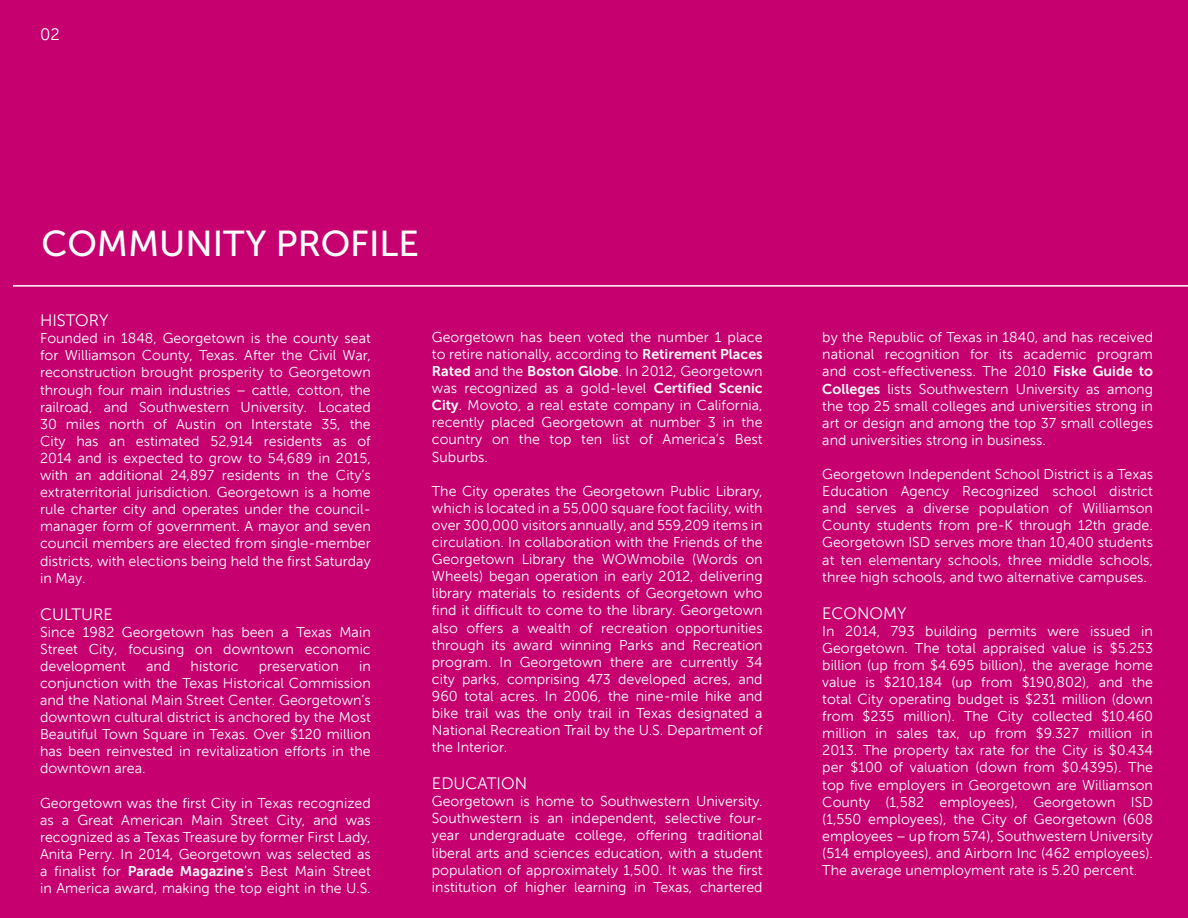
<style>
.page{position:relative;width:1188px;height:918px;background:#c6006f}
.page>*{position:absolute;margin:0;border:0;box-sizing:border-box;transform-origin:0 0}
.t1{font:36px "Museo Sans 500";color:#fff}
.t2{font:16.5px "Museo Sans For Dell";color:#fff}
.t3{font:14.25px/17.1px "Museo Sans For Dell";color:#fff;text-align:justify}
.s1{font-weight:700}
</style>
<div class="page">
<hr style="left:13px;top:285px;width:1175px;height:2px;background:#fff">
<p class="t2" style="left:40px;top:26px;width:21px">02</p>
<h1 class="t1" style="left:42px;top:224px;width:81px">COMMUNITY</h1>
<h1 class="t1" style="left:276px;top:224px;width:110px">PROFILE</h1>
<p class="t2" style="left:40px;top:312px;width:69px">History</p>
<p class="t3" style="left:40px;top:330px;width:332px">Founded in 1848, Georgetown is the county seat for Williamson County, Texas. After the Civil War, reconstruction brought prosperity to Georgetown through four main industries – cattle, cotton, the railroad, and Southwestern University. Located 30 miles north of Austin on Interstate 35, the City has an estimated 52,914 residents as of 2014 and is expected to grow to 54,689 in 2015, with an additional 24,897 residents in the City’s extraterritorial jurisdiction. Georgetown is a home rule charter city and operates under the council&shy;manager form of government. A mayor and seven council members are elected from single-member districts, with elections being held the first Saturday in May.</p>
<p class="t2" style="left:40px;top:605px;width:43px">Cu lture</p>
<p class="t3" style="left:40px;top:623px;width:332px">Since 1982 Georgetown has been a Texas Main Street City, focusing on downtown economic development</p>
<p class="t3" style="left:40px;top:658px;width:332px;text-indent:319px">in conjunction with the Texas Historical Commission and the N ational Main Street Center. Georgetown’s downtown cultural district is anchored by the Most Beautiful Town Square in Texas. Over $120 million has been reinvested in revitalization efforts in the downtown area.</p>
<p class="t3" style="left:40px;top:794px;width:332px">Georgetown was the first City in Texas recognized as a Great American Main Street City, and was recognized as a Texas Treasure by former First Lady, Anita Perry. I n 2014, Georgetown was selected as a finalist for <span class="s1">Parade Magazine</span>’s Best Main Street in America award, making the top eight in the U.S.</p>
<p class="t3" style="left:146px;top:658px;width:26px">and</p>
<p class="t3" style="left:191px;top:658px;width:49px">historic</p>
<p class="t3" style="left:259px;top:658px;width:82px">preservation</p>
<p class="t3" style="left:432px;top:329px;width:332px">Georgetown has been voted the number 1 place to retire nationally, according to <span class="s1">Retirement Places Rated</span> and the <span class="s1">Boston Globe</span>. I n 2012, Georgetown was recognized as a gold-level <span class="s1">Certified Scenic City</span>. Movoto, a real estate company in California, recently placed Georgetown at number 3 in the country on the top ten list of America’s Best Suburbs.</p>
<p class="t3" style="left:432px;top:482px;width:332px">The City operates the Georgetown Public Library, which is located in a 55,000 square foot facility, with over 300,000 visitors annually, and 559,209 items in circulation. I n collaboration with the Friends of the Georgetown Library the WOWmobile (Words on Wheels) began operation in early 2012, delivering library materials to residents of Georgetown who find it difficult to come to the library. Georgetown also offers a wealth of recreation opportunities through its award winning Parks and Recreation program. I n Georgetown there are currently 34 city parks, comprising 473 developed acres, and 960 total acres. I n 2006, the nine-mile hike and bike trail was the only trail in Texas designated a National Recreation Trail by the U.S. Department of the I nterior.</p>
<p class="t2" style="left:432px;top:775px;width:12px">Edu</p>
<p class="t2" style="left:466px;top:775px;width:63px">catio n</p>
<p class="t3" style="left:432px;top:793px;width:332px">Georgetown is home to Southwestern University.<br>Southwestern is an independent, selective four&shy;year undergraduate college, offering traditional liberal arts and sciences education, with a student population of approximately 1,500. It was the first institution of higher learning in Texas, chartered</p>
<p class="t3" style="left:822px;top:329px;width:332px">by the Republic of Texas in 1840, and has received national recognition for its academic program and cost-effectiveness. The 2010 <span class="s1">Fiske Guide to Colleges</span> lists Southwestern University as among the top 25 small colleges and universities strong in art or design and among the top 37 small colleges and universities strong in business.</p>
<p class="t3" style="left:822px;top:466px;width:332px">Georgetown Independent School District is a Texas Education Agency Recognized school district and serves a diverse population of Williamson County students from pre-K through 12th grade.<br>Georgetown IS D serves more than 10,400 students at ten elementary schools, three middle schools, three high schools, and two alternative campuses.</p>
<p class="t2" style="left:822px;top:604px;width:61px">Economy</p>
<p class="t3" style="left:822px;top:622px;width:332px">I n 2014, 793 building permits were issued in Georgetown. The total appraised value is $5.253 billion (up from $4.695 billion), the average home value is $210,184 (up from $190,802), and the total City operating budget is $231 million (down from $235 million). The City collected $10.460 million in sales tax, up from $9.327 million in 2013. The property tax rate for the City is $0.434 per $100 of valuation (down from $0.4395). The top five employers in Georgetown are Williamson County (1,582 employees), Georgetown IS D (1,550 employees), the City of Georgetown (608 employees – up from 574), Southwestern University (514 employees), and Airborn I nc (462 employees).<br>The average unemployment rate is 5.20 percent.</p>
</div>
